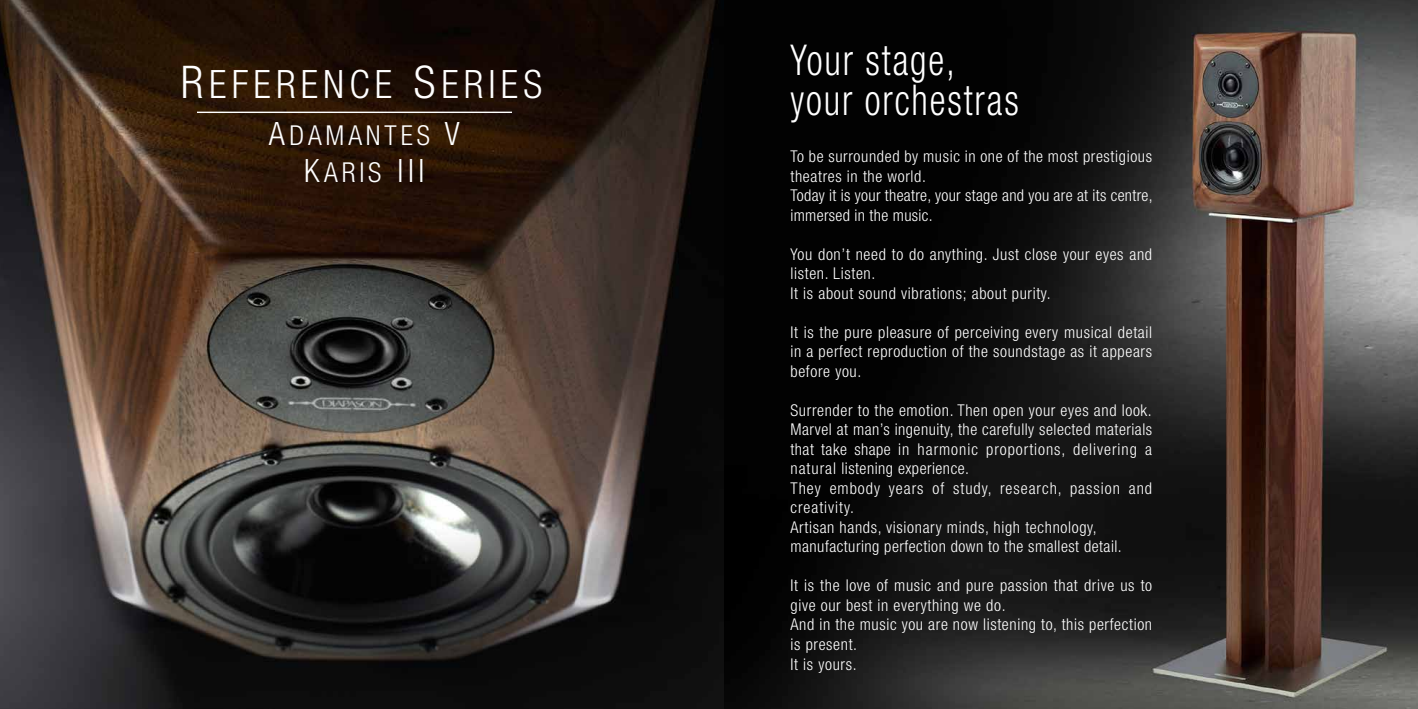
<style>
.page{position:relative;width:1418px;height:709px;background:#fff}
.page>*{position:absolute;margin:0;border:0;box-sizing:border-box;transform-origin:0 0}
.t1{font:300 condensed 42.5px/40px "Helvetica Neue LT Std";letter-spacing:.05em;color:#fff;scale:.87 1}
.t2{font:300 condensed 39.12px "Helvetica Neue LT Std";letter-spacing:.13em;color:#fff}
.t3{font:300 condensed 32.25px "Helvetica Neue LT Std";color:#fff}
.t4{font:300 condensed 27.5px "Helvetica Neue LT Std";letter-spacing:.14em;color:#fff}
.t5{font:300 condensed 16.25px/19.5px "Helvetica Neue LT Std";letter-spacing:.04em;color:#fff}
.t6{font:300 condensed 16.25px/19.5px "Helvetica Neue LT Std";letter-spacing:.02em;color:#fff}
.s1{font-size:45.12px}
.s2{font-size:32.25px}
.s3{font-size:27.5px}
</style>
<div class="page">
<img style="left:723px;top:0;width:694px;height:709px">
<img style="left:0;top:0;width:723px;height:709px">
<hr style="left:197px;top:112px;width:315px;height:1px;background:#fff">
<h1 class="t1" style="left:790px;top:40px;width:264px">Your stage, your orchestras</h1>
<h2 class="t2" style="left:181px;top:62px;width:363px"><span class="s1">R</span>EFERENCE <span class="s1">S</span>ERIES</h2>
<h3 class="t4" style="left:269px;top:120px;width:192px"><span class="s2">A</span>DAMANTES <span class="s2">V</span></h3>
<h3 class="t3" style="left:304px;top:152px;width:122px">K<span class="s3">ARIS</span> III</h3>
<p class="t6" style="left:790px;top:147px;width:364px">To be surrounded by music in one of the most prestigious theatres in the world.<br>Today it is your theatre, your stage and you are at its centre, immersed in the music.</p>
<p class="t5" style="left:790px;top:244px;width:363px">You don’t need to do anything. Just close your eyes and listen. Listen.<br>It is about sound vibrations; about purity.</p>
<p class="t5" style="left:790px;top:322px;width:363px;text-align:justify">It is the pure pleasure of perceiving every musical detail in a perfect reproduction of the soundstage as it appears before you.</p>
<p class="t5" style="left:790px;top:400px;width:363px">Surrender to the emotion. Then open your eyes and look.<br>Marvel at man’s ingenuity, the carefully selected materials that take shape in harmonic proportions, delivering a natural listening experience.<br>They embody years of study, research, passion and creativity.<br>Artisan hands, visionary minds, high technology, manufacturing perfection down to the smallest detail.</p>
<p class="t5" style="left:790px;top:576px;width:363px">It is the love of music and pure passion that drive us to give our best in everything we do.<br>And in the music you are now listening to, this perfection is present.<br>It is yours.</p>
</div>
